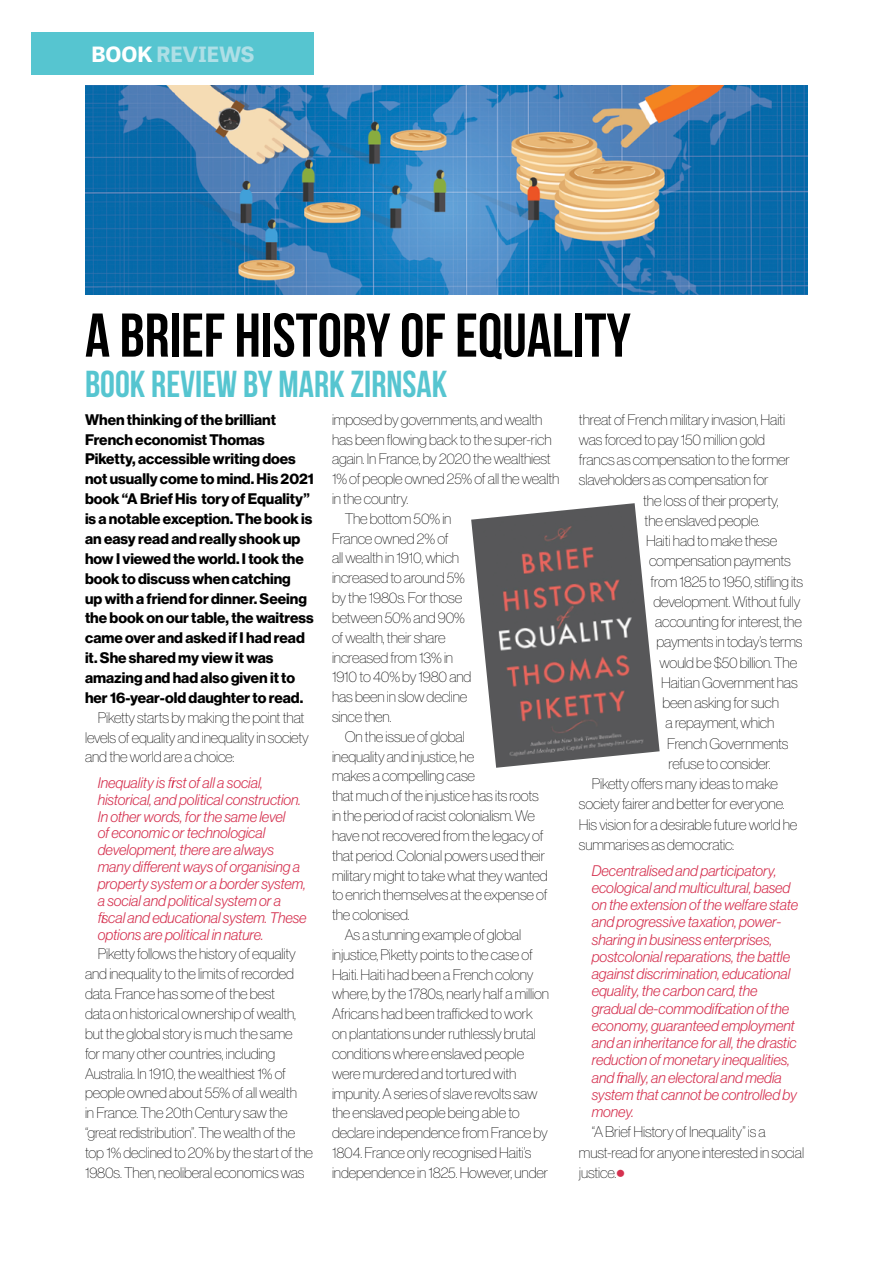
<style>
.page{position:relative;width:893px;height:1263px;background:#fff}
.page>*{position:absolute;margin:0;border:0;box-sizing:border-box;transform-origin:0 0}
.t1{font:700 61.65px "Bebas Neue";color:#000}
.t2{font:700 37.5px "Bebas Neue";color:#56c5d0}
.t3{font:700 21px "Tablet Gothic Wide";color:#aedfe6}
.t4{font:15px/19.8px "N Haas Grotesk DS Pro 25 Th";letter-spacing:-.01em;color:#000}
.t5{font:15px/17.2px "N Haas Grotesk DS Pro 46 Lt It";color:#d5314f}
.t6{font:15px/19.8px "N Haas Grotesk DS Pro 75 Bd";color:#000}
.s1{color:#fff}
.s2{font-family:"N Haas Grotesk DS Pro 75 Bd";font-size:24px;color:#d5314f}
</style>
<div class="page">
<div style="left:32px;top:32px;width:282px;height:42px;background:#56c5d0"></div>
<img style="left:471px;top:503px;width:189px;height:265px">
<img style="left:85px;top:85px;width:723px;height:210px">
<h3 class="t3" style="left:91px;top:38px;width:165px"><span class="s1">BOOK</span> REVIEWS</h3>
<h1 class="t1" style="left:85px;top:301px;width:547px">A BRIEF HISTORY OF EQUALITY</h1>
<h2 class="t2" style="left:85px;top:364px;width:364px">BOOK REVIEW BY MARK ZIRNSAK</h2>
<p class="t6" style="left:85px;top:410px;width:230px">When thinking of the brilliant<br>French economist Thomas<br>Piketty, accessible writing does not usually come to mind. His 2021 book “A Brief His tory of Equality” is a notable exception. The book is an easy read and really shook up how I viewed the world. I took the book to discuss when catching<br>up with a friend for dinner. Seeing the book on our table, the waitress came over and asked if I had read it. She shared my view it was amazing and had also given it to her 16-year-old daughter to read.</p>
<p class="t4" style="left:85px;top:707px;width:225px;text-indent:13px">Piketty starts by making the point that levels of equality and inequality in society and the world are a choice:</p>
<p class="t5" style="left:98px;top:774px;width:210px;line-height:16.8px">Inequality is first of all a social, historical, and political construction.<br>In other words, for the same level<br>of economic or technological development, there are always many different ways of organising a property system or a border system, a social and political system or a fiscal and educational system. These options are political in nature.</p>
<p class="t4" style="left:85px;top:944px;width:229px;text-indent:13px">Piketty follows the history of equality and inequality to the limits of recorded data. France has some of the best<br>data on historical ownership of wealth, but the global story is much the same<br>for many other countries, including Australia. In 1910, the wealthiest 1% of people owned about 55% of all wealth<br>in France. The 20th Century saw the “great redistribution”. The wealth of the top 1% declined to 20% by the start of the 1980s. Then, neoliberal economics was</p>
<p class="t4" style="left:332px;top:409px;width:212px">imposed by governments, and wealth</p>
<p class="t4" style="left:332px;top:429px;width:221px">has been flowing back to the super-rich</p>
<p class="t4" style="left:332px;top:449px;width:220px">again. In France, by 2020 the wealthiest</p>
<p class="t4" style="left:332px;top:469px;width:229px">1% of people owned 25% of all the wealth</p>
<p class="t4" style="left:332px;top:489px;width:78px">in the country.</p>
<p class="t4" style="left:345px;top:509px;width:108px">The bottom 50% in</p>
<p class="t4" style="left:332px;top:528px;width:118px">France owned 2% of</p>
<p class="t4" style="left:332px;top:548px;width:129px">all wealth in 1910, which</p>
<p class="t4" style="left:332px;top:568px;width:134px">increased to around 5%</p>
<p class="t4" style="left:332px;top:588px;width:132px">by the 1980s. For those</p>
<p class="t4" style="left:332px;top:608px;width:134px">between 50% and 90%</p>
<p class="t4" style="left:332px;top:627px;width:115px">of wealth, their share</p>
<p class="t4" style="left:332px;top:647px;width:123px">increased from 13% in</p>
<p class="t4" style="left:332px;top:667px;width:141px">1910 to 40% by 1980 and</p>
<p class="t4" style="left:332px;top:687px;width:137px">has been in slow decline</p>
<p class="t4" style="left:332px;top:707px;width:61px">since then.</p>
<p class="t4" style="left:345px;top:727px;width:122px">On the issue of global</p>
<p class="t4" style="left:332px;top:746px;width:144px">inequality and injustice, he</p>
<p class="t4" style="left:332px;top:766px;width:145px">makes a compelling case</p>
<p class="t4" style="left:332px;top:786px;width:208px">that much of the injustice has its roots</p>
<p class="t4" style="left:332px;top:806px;width:204px">in the period of racist colonialism. We</p>
<p class="t4" style="left:332px;top:826px;width:213px">have not recovered from the legacy of</p>
<p class="t4" style="left:332px;top:845px;width:215px">that period. Colonial powers used their</p>
<p class="t4" style="left:332px;top:865px;width:217px">military might to take what they wanted</p>
<p class="t4" style="left:332px;top:885px;width:217px">to enrich themselves at the expense of</p>
<p class="t4" style="left:332px;top:905px;width:79px">the colonised.</p>
<p class="t4" style="left:345px;top:925px;width:178px">As a stunning example of global</p>
<p class="t4" style="left:332px;top:944px;width:202px">injustice, Piketty points to the case of</p>
<p class="t4" style="left:332px;top:964px;width:203px">Haiti. Haiti had been a French colony</p>
<p class="t4" style="left:332px;top:984px;width:219px">where, by the 1780s, nearly half a million</p>
<p class="t4" style="left:332px;top:1004px;width:202px">Africans had been trafficked to work</p>
<p class="t4" style="left:332px;top:1024px;width:205px">on plantations under ruthlessly brutal</p>
<p class="t4" style="left:332px;top:1044px;width:194px">conditions where enslaved people</p>
<p class="t4" style="left:332px;top:1063px;width:186px">were murdered and tortured with</p>
<p class="t4" style="left:332px;top:1083px;width:207px">impunity. A series of slave revolts saw</p>
<p class="t4" style="left:332px;top:1103px;width:189px">the enslaved people being able to</p>
<p class="t4" style="left:332px;top:1123px;width:217px">declare independence from France by</p>
<p class="t4" style="left:332px;top:1143px;width:201px">1804. France only recognised Haiti’s</p>
<p class="t4" style="left:332px;top:1162px;width:218px">independence in 1825. However, under</p>
<p class="t4" style="left:579px;top:409px;width:208px">threat of French military invasion, Haiti</p>
<p class="t4" style="left:579px;top:430px;width:187px">was forced to pay 150 million gold</p>
<p class="t4" style="left:579px;top:450px;width:213px">francs as compensation to the former</p>
<p class="t4" style="left:579px;top:470px;width:191px">slaveholders as compensation for</p>
<p class="t4" style="left:643px;top:490px;width:137px">the loss of their property,</p>
<p class="t4" style="left:645px;top:511px;width:117px">the enslaved people.</p>
<p class="t4" style="left:646px;top:531px;width:133px">Haiti had to make these</p>
<p class="t4" style="left:649px;top:551px;width:143px">compensation payments</p>
<p class="t4" style="left:651px;top:571px;width:154px">from 1825 to 1950, stifling its</p>
<p class="t4" style="left:654px;top:592px;width:148px">development. Without fully</p>
<p class="t4" style="left:655px;top:612px;width:148px">accounting for interest, the</p>
<p class="t4" style="left:657px;top:632px;width:147px">payments in today’s terms</p>
<p class="t4" style="left:660px;top:652px;width:139px">would be $50 billion. The</p>
<p class="t4" style="left:661px;top:673px;width:138px">Haitian Government has</p>
<p class="t4" style="left:663px;top:693px;width:118px">been asking for such</p>
<p class="t4" style="left:666px;top:713px;width:110px">a repayment, which</p>
<p class="t4" style="left:667px;top:733px;width:123px">French Governments</p>
<p class="t4" style="left:669px;top:754px;width:103px">refuse to consider.</p>
<p class="t4" style="left:592px;top:774px;width:188px">Piketty offers many ideas to make</p>
<p class="t4" style="left:579px;top:794px;width:207px">society fairer and better for everyone.</p>
<p class="t4" style="left:579px;top:814px;width:220px">His vision for a desirable future world he</p>
<p class="t4" style="left:579px;top:835px;width:157px">summarises as democratic:</p>
<p class="t5" style="left:592px;top:862px;width:208px">Decentralised and participatory, ecological and multicultural, based on the extension of the welfare state and progressive taxation, power&shy;sharing in business enterprises, postcolonial reparations, the battle against discrimination, educational equality, the carbon card, the gradual de-commodification of the economy, guaranteed employment and an inheritance for all, the drastic reduction of monetary inequalities, and finally, an electoral and media system that cannot be controlled by money.</p>
<p class="t4" style="left:579px;top:1122px;width:227px;line-height:20.2px;text-indent:13px">“A Brief History of Inequality” is a must-read for anyone interested in social justice.<span class="s2">•</span></p>
</div>
